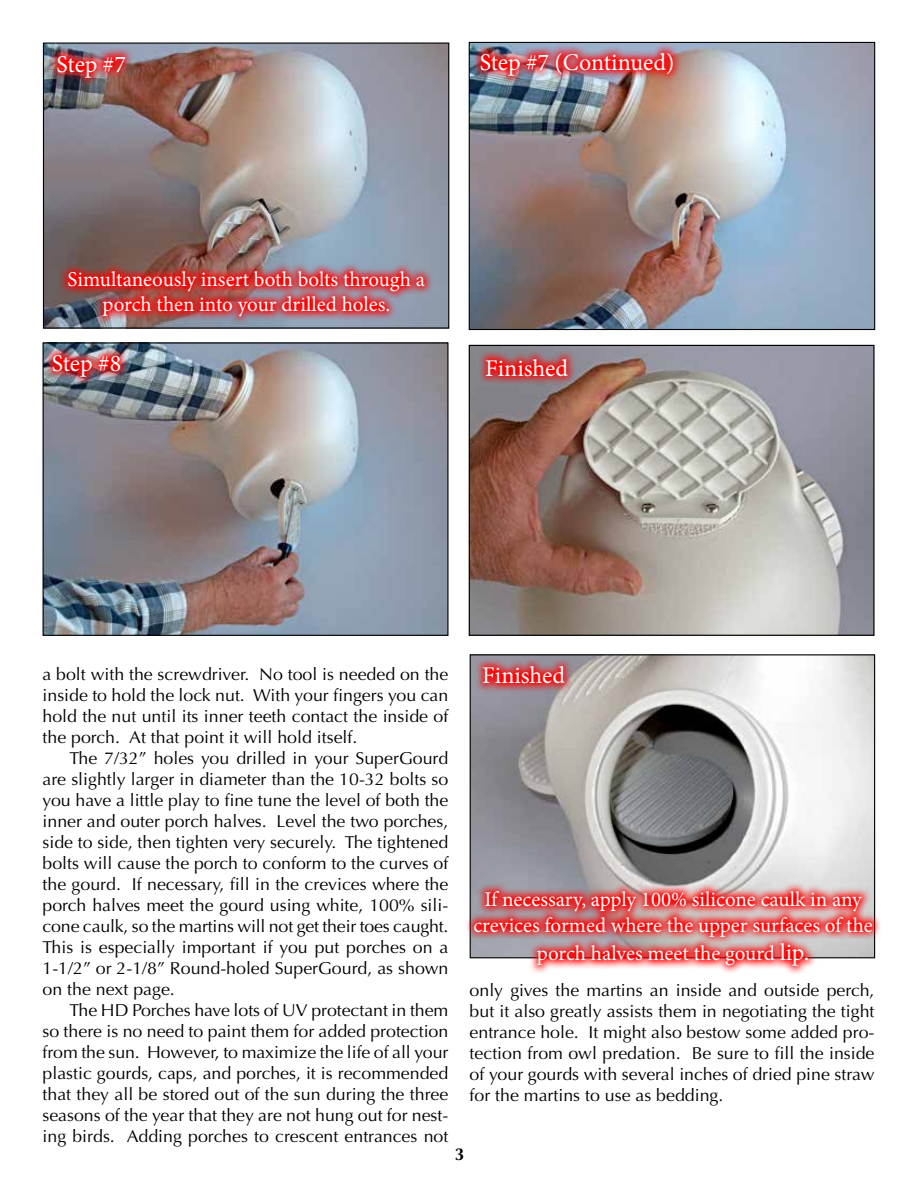
<style>
.page{position:relative;width:918px;height:1188px;background:#fff}
.page>*{position:absolute;margin:0;border:0;box-sizing:border-box;transform-origin:0 0}
.t1{font:24px "Minion Pro";color:#fff}
.t2{font:21px/25.2px "Minion Pro";color:#fff;text-align:center}
.t3{font:17.25px/21px "Optima";color:#000;text-align:justify}
.t4{font:700 17.25px "Optima";color:#000}
.s1{font-size:24px}
</style>
<div class="page">
<img style="left:472px;top:656px;width:401px;height:226px">
<img style="left:45px;top:45px;width:402px;height:282px">
<div style="left:43px;top:43px;width:406px;height:286px;border:1px solid #000"></div>
<img style="left:471px;top:347px;width:402px;height:287px">
<div style="left:469px;top:345px;width:406px;height:291px;border:1px solid #000"></div>
<svg style="left:477px;top:349px;width:100px;height:36px;background:#b55155"></svg>
<img style="left:59px;top:262px;width:375px;height:64px">
<svg style="left:467px;top:882px;width:413px;height:92px;background:#dd7d7e"></svg>
<img style="left:471px;top:44px;width:402px;height:284px">
<div style="left:469px;top:42px;width:406px;height:288px;border:1px solid #000"></div>
<img style="left:45px;top:344px;width:402px;height:290px">
<div style="left:43px;top:342px;width:406px;height:294px;border:1px solid #000"></div>
<svg style="left:474px;top:657px;width:100px;height:36px;background:#bf5c61"></svg>
<img style="left:48px;top:46px;width:86px;height:42px">
<img style="left:43px;top:345px;width:86px;height:42px">
<img style="left:471px;top:44px;width:211px;height:42px">
<h1 class="t1" style="left:56px;top:48px;width:71px">Step #7</h1>
<h1 class="t1" style="left:480px;top:46px;width:196px">Step #7 (Continued)</h1>
<p class="t2" style="left:68px;top:267px;width:359px">Simultaneously insert both bolts through a porch then into your drilled holes.</p>
<h1 class="t1" style="left:52px;top:348px;width:71px">Step #8</h1>
<h1 class="t1" style="left:485px;top:352px;width:85px">Finished</h1>
<p class="t3" style="left:43px;top:664px;width:407px">a bolt with the screwdriver. No tool is needed on the</p>
<h1 class="t1" style="left:482px;top:660px;width:85px">Finished</h1>
<p class="t3" style="left:43px;top:685px;width:407px">inside to hold the lock nut. With your fingers you can hold the nut until its inner teeth contact the inside of the porch. At that point it will hold itself.</p>
<p class="t3" style="left:43px;top:748px;width:408px;text-indent:27px">The 7/32” holes you drilled in your SuperGourd are slightly larger in diameter than the 10-32 bolts so you have a little play to fine tune the level of both the inner and outer porch halves. Level the two porches, side to side, then tighten very securely. The tightened bolts will cause the porch to conform to the curves of the gourd. If necessary, fill in the crevices where the porch halves meet the gourd using white, 100% sili&shy;cone caulk, so the martins will not get their toes caught.<br>This is especially important if you put porches on a 1-1/2” or 2-1/8” Round-holed SuperGourd, as shown on the next page.</p>
<p class="t3" style="left:43px;top:1000px;width:407px;text-indent:27px">The HD Porches have lots of UV protectant in them so there is no need to paint them for added protection from the sun. However, to maximize the life of all your plastic gourds, caps, and porches, it is recommended that they all be stored out of the sun during the three seasons of the year that they are not hung out for nest&shy;ing birds. Adding porches to crescent entrances not</p>
<p class="t2" style="left:473px;top:887px;width:401px">If necessary, apply 100% silicone caulk in any crevices formed where the upper surfaces of the</p>
<p class="t2" style="left:537px;top:941px;width:274px">porch halves meet the gourd <span class="s1">lip.</span></p>
<p class="t3" style="left:470px;top:980px;width:406px">only gives the martins an inside and outside perch, but it also greatly assists them in negotiating the tight entrance hole. It might also bestow some added pro&shy;tection from owl predation. Be sure to fill the inside of your gourds with several inches of dried pine straw for the martins to use as bedding.</p>
<p class="t4" style="left:455px;top:1145px;width:11px">3</p>
</div>
